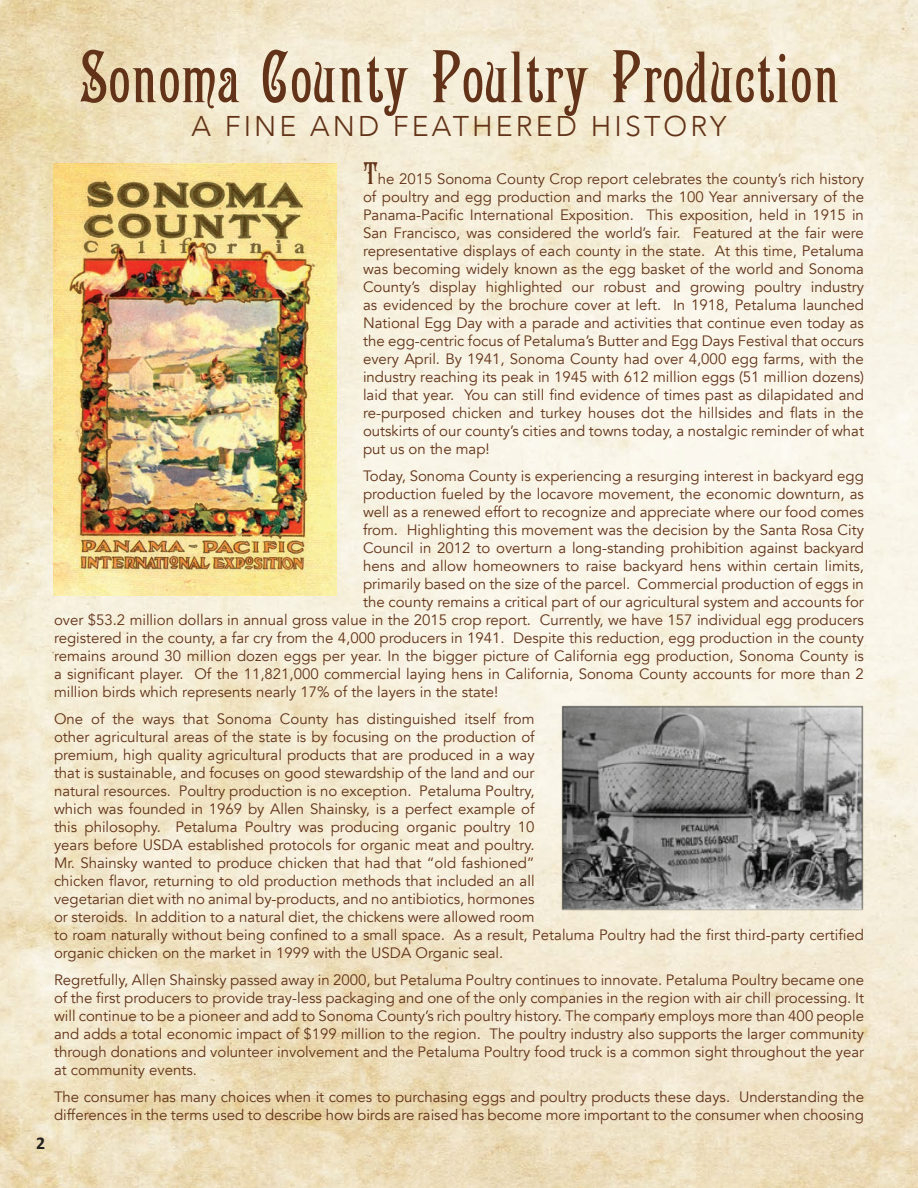
<style>
.page{position:relative;width:918px;height:1188px;background:#fff}
.page>*{position:absolute;margin:0;border:0;box-sizing:border-box;transform-origin:0 0}
.t1{font:64.5px "Campanile";color:#623318}
.t2{font:300 28.5px "Avenir";letter-spacing:.11em;color:#623318}
.t3{font:700 18px "Calibri";color:#231f20}
.t4{font:15px/18px "Avenir";color:#623318;text-align:justify}
.s1{font-family:"Campanile";font-size:27px}
</style>
<div class="page">
<img style="left:0;top:0;width:918px;height:1188px">
<img style="left:54px;top:163px;width:282px;height:432px">
<img style="left:562px;top:706px;width:302px;height:206px">
<p class="t3" style="left:36px;top:1131px;width:11px">2</p>
<p class="t1" style="left:78px;top:37px;width:763px">Sonoma County Poultry Production</p>
<p class="t2" style="left:192px;top:110px;width:536px">A FINE AND FEATHERED HISTORY</p>
<p class="t4" style="left:363px;top:170px;width:502px"><span class="s1">T</span>he 2015 Sonoma County Crop report celebrates the county’s rich history of poultry and egg production and marks the 100 Year anniversary of the Panama-Pacific International Exposition. This exposition, held in 1915 in San Francisco, was considered the world’s fair. Featured at the fair were representative displays of each county in the state. At this time, Petaluma was becoming widely known as the egg basket of the world and Sonoma County’s display highlighted our robust and growing poultry industry as evidenced by the brochure cover at left. In 1918, Petaluma launched National Egg Day with a parade and activities that continue even today as the egg-centric focus of Petaluma’s Butter and Egg Days Festival that occurs every April. By 1941, Sonoma County had over 4,000 egg farms, with the industry reaching its peak in 1945 with 612 million eggs (51 million dozens) laid that year. You can still find evidence of times past as dilapidated and re-purposed chicken and turkey houses dot the hillsides and flats in the outskirts of our county’s cities and towns today, a nostalgic reminder of what put us on the map!</p>
<p class="t4" style="left:363px;top:467px;width:502px">Today, Sonoma County is experiencing a resurging interest in backyard egg production fueled by the locavore movement, the economic downturn, as well as a renewed effort to recognize and appreciate where our food comes from. Highlighting this movement was the decision by the Santa Rosa City Council in 2012 to overturn a long-standing prohibition against backyard hens and allow homeowners to raise backyard hens within certain limits, primarily based on the size of the parcel. Commercial production of eggs in the county remains a critical part of our agricultural system and accounts for</p>
<p class="t4" style="left:54px;top:611px;width:812px">over $53.2 million dollars in annual gross value in the 2015 crop report. Currently, we have 157 individual egg producers registered in the county, a far cry from the 4,000 producers in 1941. Despite this reduction, egg production in the county remains around 30 million dozen eggs per year. In the bigger picture of California egg production, Sonoma County is a significant player. Of the 11,821,000 commercial laying hens in California, Sonoma County accounts for more than 2 million birds which represents nearly 17% of the layers in the state!</p>
<p class="t4" style="left:54px;top:710px;width:482px">One of the ways that Sonoma County has distinguished itself from other agricultural areas of the state is by focusing on the production of premium, high quality agricultural products that are produced in a way that is sustainable, and focuses on good stewardship of the land and our natural resources. Poultry production is no exception. Petaluma Poultry, which was founded in 1969 by Allen Shainsky, is a perfect example of this philosophy. Petaluma Poultry was producing organic poultry 10 years before USDA established protocols for organic meat and poultry.<br>Mr. Shainsky wanted to produce chicken that had that “old fashioned” chicken flavor, returning to old production methods that included an all vegetarian diet with no animal by-products, and no antibiotics, hormones</p>
<p class="t4" style="left:54px;top:908px;width:812px;text-align:left">or steroids. In addition to a natural diet, the chickens were allowed room<br>to roam naturally without being confined to a small space. As a result, Petaluma Poultry had the first third-party certified organic chicken on the market in 1999 with the USDA Organic seal.</p>
<p class="t4" style="left:54px;top:971px;width:812px">Regretfully, Allen Shainsky passed away in 2000, but Petaluma Poultry continues to innovate. Petaluma Poultry became one of the first producers to provide tray-less packaging and one of the only companies in the region with air chill processing. It will continue to be a pioneer and add to Sonoma County’s rich poultry history. The company employs more than 400 people and adds a total economic impact of $199 million to the region. The poultry industry also supports the larger community through donations and volunteer involvement and the Petaluma Poultry food truck is a common sight throughout the year at community events.</p>
<p class="t4" style="left:54px;top:1088px;width:812px">The consumer has many choices when it comes to purchasing eggs and poultry products these days. Understanding the differences in the terms used to describe how birds are raised has become more important to the consumer when choosing</p>
</div>
